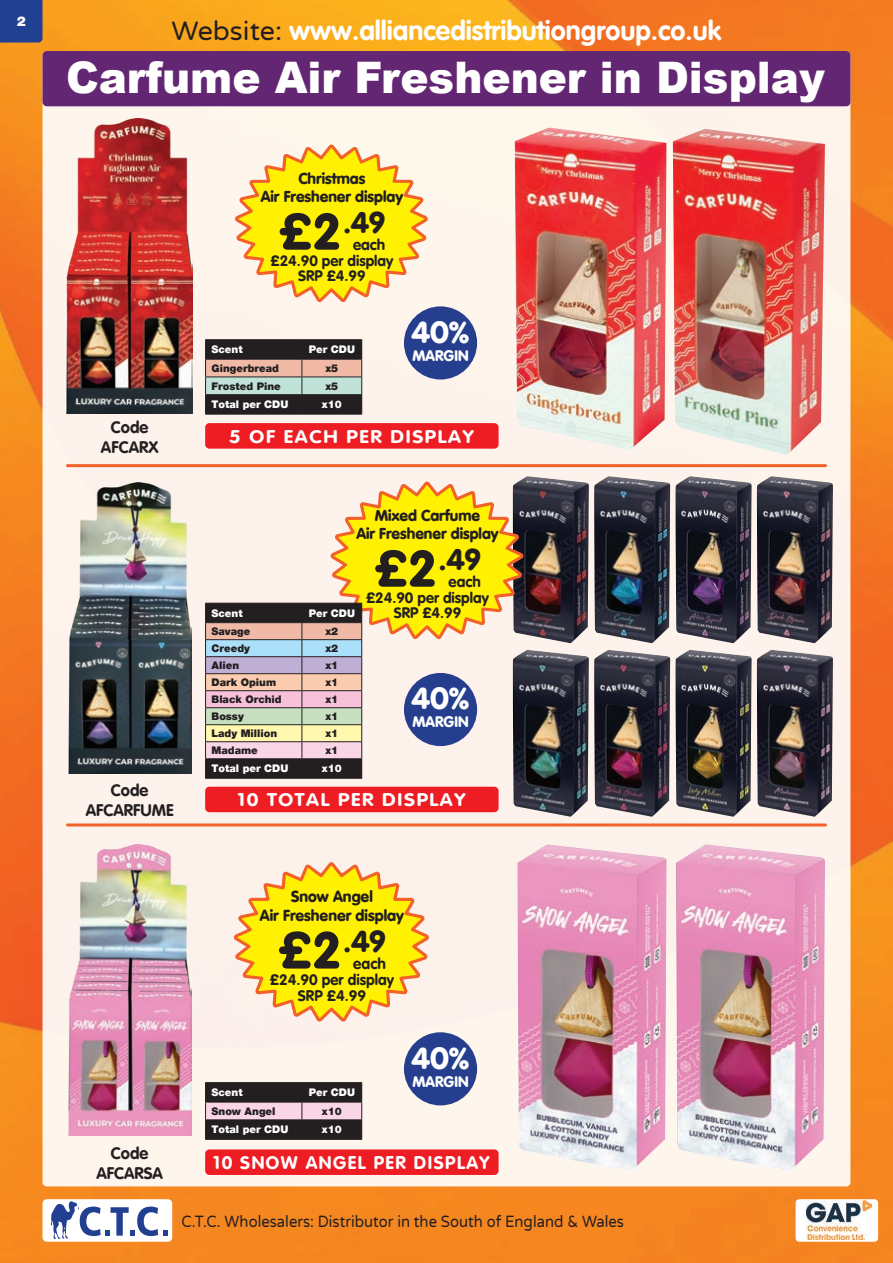
<style>
.page{position:relative;width:893px;height:1263px;background:#fff}
.page>*{position:absolute;margin:0;border:0;box-sizing:border-box;transform-origin:0 0}
.t1{font:900 43.5px "Arial";color:#fff}
.t2{font:900 30px "VAG Rounded";color:#fff}
.t3{font:900 29.85px "VAG Rounded";color:#231f20}
.t4{font:900 29.4px "VAG Rounded";color:#231f20}
.t5{font:700 27px "VAG Rounded";color:#fff}
.t6{font:700 18px "VAG Rounded";letter-spacing:.08em;color:#fff;scale:1.13 1}
.t7{font:700 18px "VAG Rounded";letter-spacing:.08em;color:#fff}
.t8{font:16.5px "Varela Round";color:#231f20;scale:.9 1}
.t9{font:700 16.5px "VAG Rounded";color:#231f20}
.t10{font:900 15.6px "VAG Rounded";color:#231f20}
.t11{font:900 15.45px "VAG Rounded";color:#231f20}
.t12{font:700 15.3px "VAG Rounded";color:#231f20}
.t13{font:700 15.15px "VAG Rounded";color:#231f20}
.t14{font:900 15px "VAG Rounded";color:#fff}
.t15{font:700 14.85px "VAG Rounded";color:#231f20}
.t16{font:900 13.5px "Helvetica Neue";color:#fff}
.t17{font:900 10.5px "Helvetica Neue";color:#231f20}
.t18{font:900 10.5px "Helvetica Neue";color:#fff}
.s1{font-family:"Varela Round";font-weight:400;color:#231f20}
.s2{font-size:50.55px}
.s3{font-size:51.15px}
</style>
<div class="page">
<img style="left:0;top:0;width:893px;height:1263px">
<div style="left:43px;top:1199px;width:129px;height:43px;background:#fff;border-radius:4px"></div>
<svg style="left:51px;top:1201px;width:117px;height:38px"></svg>
<div style="left:796px;top:1199px;width:82px;height:43px;background:#fff;border-radius:4px"></div>
<div style="left:0;top:0;width:43px;height:43px;background:#224091"></div>
<img style="left:807px;top:1201px;width:64px;height:39px">
<div style="left:43px;top:51px;width:807px;height:1135px;background:#fef3ec;border-radius:4px"></div>
<div style="left:43px;top:51px;width:807px;height:55px;background:#632672;border-radius:4px"></div>
<div style="left:205px;top:787px;width:294px;height:25px;background:#ee1d23;border-radius:4px"></div>
<div style="left:205px;top:423px;width:294px;height:26px;background:#ee1d23;border-radius:4px"></div>
<div style="left:205px;top:1149px;width:294px;height:26px;background:#ee1d23;border-radius:4px"></div>
<hr style="left:205px;top:1082px;width:97px;height:1px;background:#231f20">
<svg style="left:205px;top:1083px;width:157px;height:56px"></svg>
<hr style="left:205px;top:1139px;width:97px;height:1px;background:#231f20">
<hr style="left:302px;top:1139px;width:60px;height:1px;background:#231f20">
<hr style="left:205px;top:339px;width:97px;height:1px;background:#231f20">
<svg style="left:205px;top:340px;width:157px;height:74px"></svg>
<hr style="left:205px;top:414px;width:97px;height:1px;background:#231f20">
<hr style="left:302px;top:414px;width:60px;height:1px;background:#231f20">
<img style="left:68px;top:483px;width:123px;height:290px">
<img style="left:68px;top:845px;width:123px;height:290px">
<div style="left:404px;top:306px;width:73px;height:73px;background:#253f8e;border-radius:50%"></div>
<img style="left:675px;top:476px;width:77px;height:167px">
<img style="left:675px;top:650px;width:77px;height:167px">
<img style="left:594px;top:650px;width:76px;height:167px">
<img style="left:594px;top:476px;width:76px;height:167px">
<img style="left:513px;top:650px;width:76px;height:167px">
<img style="left:526px;top:476px;width:63px;height:167px">
<img style="left:757px;top:650px;width:76px;height:167px">
<img style="left:757px;top:476px;width:76px;height:167px">
<img style="left:676px;top:844px;width:149px;height:326px">
<img style="left:517px;top:844px;width:149px;height:326px">
<hr style="left:67px;top:464px;width:759px;height:3px;background:#f2612a">
<hr style="left:67px;top:823px;width:759px;height:3px;background:#f2612a">
<svg style="left:232px;top:812px;width:199px;height:286px"></svg>
<svg style="left:328px;top:423px;width:198px;height:292px"></svg>
<svg style="left:233px;top:106px;width:197px;height:272px"></svg>
<div style="left:404px;top:1032px;width:73px;height:73px;background:#253f8e;border-radius:50%"></div>
<img style="left:67px;top:119px;width:126px;height:294px">
<img style="left:515px;top:128px;width:151px;height:322px">
<img style="left:673px;top:129px;width:152px;height:326px">
<svg style="left:205px;top:483px;width:317px;height:295px"></svg>
<hr style="left:205px;top:778px;width:97px;height:1px;background:#231f20">
<hr style="left:302px;top:778px;width:60px;height:1px;background:#231f20">
<p class="t16" style="left:17px;top:15px;width:11px">2</p>
<p class="t5" style="left:172px;top:18px;width:551px"><span class="s1">Website:</span> www.alliancedistributiongroup.co.uk</p>
<p class="t1" style="left:66px;top:46px;width:760px">Carfume Air Freshener in Display</p>
<p class="t9" style="left:111px;top:420px;width:39px">Code</p>
<p class="t9" style="left:101px;top:440px;width:59px">AFCARX</p>
<p class="t9" style="left:111px;top:783px;width:39px">Code</p>
<p class="t9" style="left:86px;top:802px;width:89px">AFCARFUME</p>
<p class="t11" style="left:298px;top:171px;width:68px">Christmas</p>
<p class="t11" style="left:261px;top:190px;width:144px">Air Freshener display</p>
<p class="t4" style="left:279px;top:209px;width:108px"><span class="s2">£2</span>.49</p>
<p class="t15" style="left:271px;top:254px;width:124px">£24.90 per display</p>
<p class="t15" style="left:298px;top:270px;width:69px">SRP £4.99</p>
<p class="t13" style="left:353px;top:238px;width:34px">each</p>
<p class="t18" style="left:212px;top:345px;width:33px">Scent</p>
<p class="t18" style="left:309px;top:345px;width:48px">Per CDU</p>
<p class="t17" style="left:212px;top:363px;width:69px">Gingerbread</p>
<p class="t17" style="left:325px;top:363px;width:14px">x5</p>
<p class="t17" style="left:212px;top:381px;width:71px">Frosted Pine</p>
<p class="t17" style="left:325px;top:381px;width:14px">x5</p>
<p class="t18" style="left:212px;top:400px;width:78px">Total per CDU</p>
<p class="t18" style="left:322px;top:400px;width:21px">x10</p>
<p class="t2" style="left:412px;top:319px;width:59px">40%</p>
<p class="t14" style="left:412px;top:349px;width:58px">MARGIN</p>
<p class="t6" style="left:229px;top:428px;width:218px">5 OF EACH PER DISPLAY</p>
<p class="t11" style="left:375px;top:508px;width:107px">Mixed Carfume</p>
<p class="t11" style="left:356px;top:527px;width:144px">Air Freshener display</p>
<p class="t4" style="left:374px;top:546px;width:108px"><span class="s2">£2</span>.49</p>
<p class="t15" style="left:366px;top:591px;width:124px">£24.90 per display</p>
<p class="t15" style="left:394px;top:607px;width:69px">SRP £4.99</p>
<p class="t13" style="left:449px;top:575px;width:34px">each</p>
<p class="t18" style="left:212px;top:608px;width:33px">Scent</p>
<p class="t18" style="left:309px;top:608px;width:48px">Per CDU</p>
<p class="t17" style="left:212px;top:626px;width:40px">Savage</p>
<p class="t17" style="left:325px;top:626px;width:14px">x2</p>
<p class="t17" style="left:212px;top:643px;width:40px">Creedy</p>
<p class="t17" style="left:325px;top:643px;width:14px">x2</p>
<p class="t17" style="left:212px;top:660px;width:29px">Alien</p>
<p class="t17" style="left:325px;top:660px;width:14px">x1</p>
<p class="t17" style="left:212px;top:677px;width:66px">Dark Opium</p>
<p class="t17" style="left:325px;top:677px;width:14px">x1</p>
<p class="t17" style="left:212px;top:694px;width:72px">Black Orchid</p>
<p class="t17" style="left:325px;top:694px;width:14px">x1</p>
<p class="t17" style="left:212px;top:711px;width:34px">Bossy</p>
<p class="t17" style="left:325px;top:711px;width:14px">x1</p>
<p class="t17" style="left:212px;top:728px;width:67px">Lady Million</p>
<p class="t17" style="left:325px;top:728px;width:14px">x1</p>
<p class="t17" style="left:212px;top:745px;width:48px">Madame</p>
<p class="t17" style="left:325px;top:745px;width:14px">x1</p>
<p class="t18" style="left:212px;top:764px;width:78px">Total per CDU</p>
<p class="t18" style="left:322px;top:764px;width:21px">x10</p>
<p class="t2" style="left:412px;top:685px;width:59px">40%</p>
<p class="t14" style="left:412px;top:715px;width:58px">MARGIN</p>
<p class="t6" style="left:237px;top:792px;width:203px">10 TOTAL PER DISPLAY</p>
<p class="t9" style="left:111px;top:1146px;width:39px">Code</p>
<p class="t9" style="left:96px;top:1166px;width:68px">AFCARSA</p>
<p class="t10" style="left:291px;top:889px;width:83px">Snow Angel</p>
<p class="t10" style="left:260px;top:908px;width:145px">Air Freshener display</p>
<p class="t3" style="left:278px;top:927px;width:109px"><span class="s3">£2</span>.49</p>
<p class="t13" style="left:270px;top:972px;width:126px">£24.90 per display</p>
<p class="t13" style="left:298px;top:988px;width:70px">SRP £4.99</p>
<p class="t12" style="left:353px;top:956px;width:34px">each</p>
<p class="t18" style="left:212px;top:1087px;width:33px">Scent</p>
<p class="t18" style="left:309px;top:1087px;width:48px">Per CDU</p>
<p class="t17" style="left:212px;top:1106px;width:65px">Snow Angel</p>
<p class="t17" style="left:322px;top:1106px;width:21px">x10</p>
<p class="t18" style="left:212px;top:1125px;width:78px">Total per CDU</p>
<p class="t18" style="left:322px;top:1125px;width:21px">x10</p>
<p class="t2" style="left:412px;top:1044px;width:59px">40%</p>
<p class="t14" style="left:412px;top:1074px;width:58px">MARGIN</p>
<p class="t7" style="left:213px;top:1154px;width:278px">10 SNOW ANGEL PER DISPLAY</p>
<p class="t8" style="left:181px;top:1210px;width:493px">C.T.C. Wholesalers: Distributor in the South of England &amp; Wales</p>
</div>
